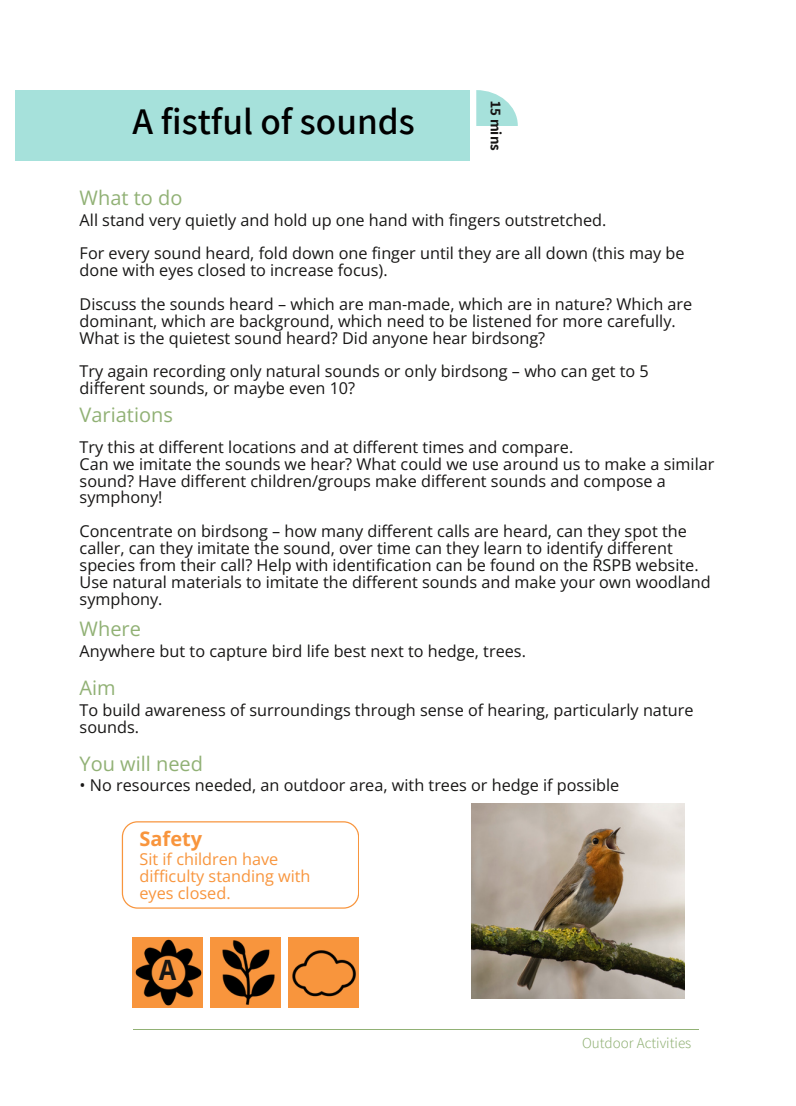
<style>
.page{position:relative;width:796px;height:1106px;background:#fff}
.page>*{position:absolute;margin:0;border:0;box-sizing:border-box;transform-origin:0 0}
.t1{font:600 37.5px "Assistant";color:#000}
.t2{font:700 30px "Assistant";color:#171615}
.t3{font:20px "Open Sans";color:#91b175}
.t4{font:700 20px "Open Sans";color:#f8953d}
.t5{font:16.25px/16.9px "Open Sans";color:#171615}
.t6{font:16.25px/16.9px "Open Sans";color:#f8953d}
.t7{font:300 15px "Assistant";color:#91b175}
.t8{font:700 15px "Assistant";color:#171615}
</style>
<div class="page">
<svg style="left:122px;top:821px;width:237px;height:87px"></svg>
<div style="left:211px;top:937px;width:70px;height:71px;background:#f8953d"></div>
<hr style="left:133px;top:1029px;width:566px;height:1px;background:#91b175">
<div style="left:16px;top:90px;width:453px;height:71px;background:#a6e1db"></div>
<svg style="left:476px;top:90px;width:42px;height:36px"></svg>
<img style="left:222px;top:940px;width:53px;height:65px">
<div style="left:288px;top:937px;width:71px;height:71px;background:#f8953d"></div>
<img style="left:133px;top:937px;width:70px;height:70px">
<img style="left:472px;top:803px;width:212px;height:195px">
<p class="t1" style="left:133px;top:95px;width:284px">A fistful of sounds</p>
<p class="t8" style="left:506px;top:101px;width:51px;rotate:90deg">15 mins</p>
<p class="t3" style="left:80px;top:183px;width:104px">What to do</p>
<p class="t5" style="left:80px;top:211px;width:528px">All stand very quietly and hold up one hand with fingers outstretched.</p>
<h3 class="t5" style="left:80px;top:244px;width:606px">For every sound heard, fold down one finger until they are all down (this may be done with eyes closed to increase focus).</h3>
<p class="t5" style="left:80px;top:295px;width:614px">Discuss the sounds heard – which are man-made, which are in nature? Which are dominant, which are background, which need to be listened for more carefully.<br>What is the quietest sound heard? Did anyone hear birdsong?</p>
<h2 class="t5" style="left:80px;top:363px;width:571px">Try again recording only natural sounds or only birdsong – who can get to 5 different sounds, or maybe even 10?</h2>
<p class="t3" style="left:80px;top:400px;width:95px">Variations</p>
<p class="t5" style="left:80px;top:438px;width:495px">Try this at different locations and at different times and compare.</p>
<p class="t5" style="left:80px;top:455px;width:636px">Can we imitate the sounds we hear? What could we use around us to make a similar sound? Have different children/groups make different sounds and compose a symphony!</p>
<p class="t5" style="left:80px;top:522px;width:633px">Concentrate on birdsong – how many different calls are heard, can they spot the caller, can they imitate the sound, over time can they learn to identify different species from their call? Help with identification can be found on the RSPB website.<br>Use natural materials to imitate the different sounds and make your own woodland symphony.</p>
<p class="t3" style="left:80px;top:614px;width:63px">Where</p>
<p class="t5" style="left:80px;top:642px;width:448px">Anywhere but to capture bird life best next to hedge, trees.</p>
<p class="t3" style="left:80px;top:673px;width:38px">Aim</p>
<h3 class="t5" style="left:80px;top:701px;width:615px">To build awareness of surroundings through sense of hearing, particularly nature sounds.</h3>
<h3 class="t3" style="left:80px;top:750px;width:125px">You will need</h3>
<p class="t5" style="left:80px;top:776px;width:541px">• No resources needed, an outdoor area, with trees or hedge if possible</p>
<p class="t4" style="left:140px;top:825px;width:64px">Safety</p>
<h3 class="t6" style="left:140px;top:850px;width:173px">Sit if children have difficulty standing with eyes closed.</h3>
<p class="t2" style="left:159px;top:949px;width:19px">A</p>
<p class="t7" style="left:582px;top:1032px;width:111px">Outdoor Activities</p>
</div>
